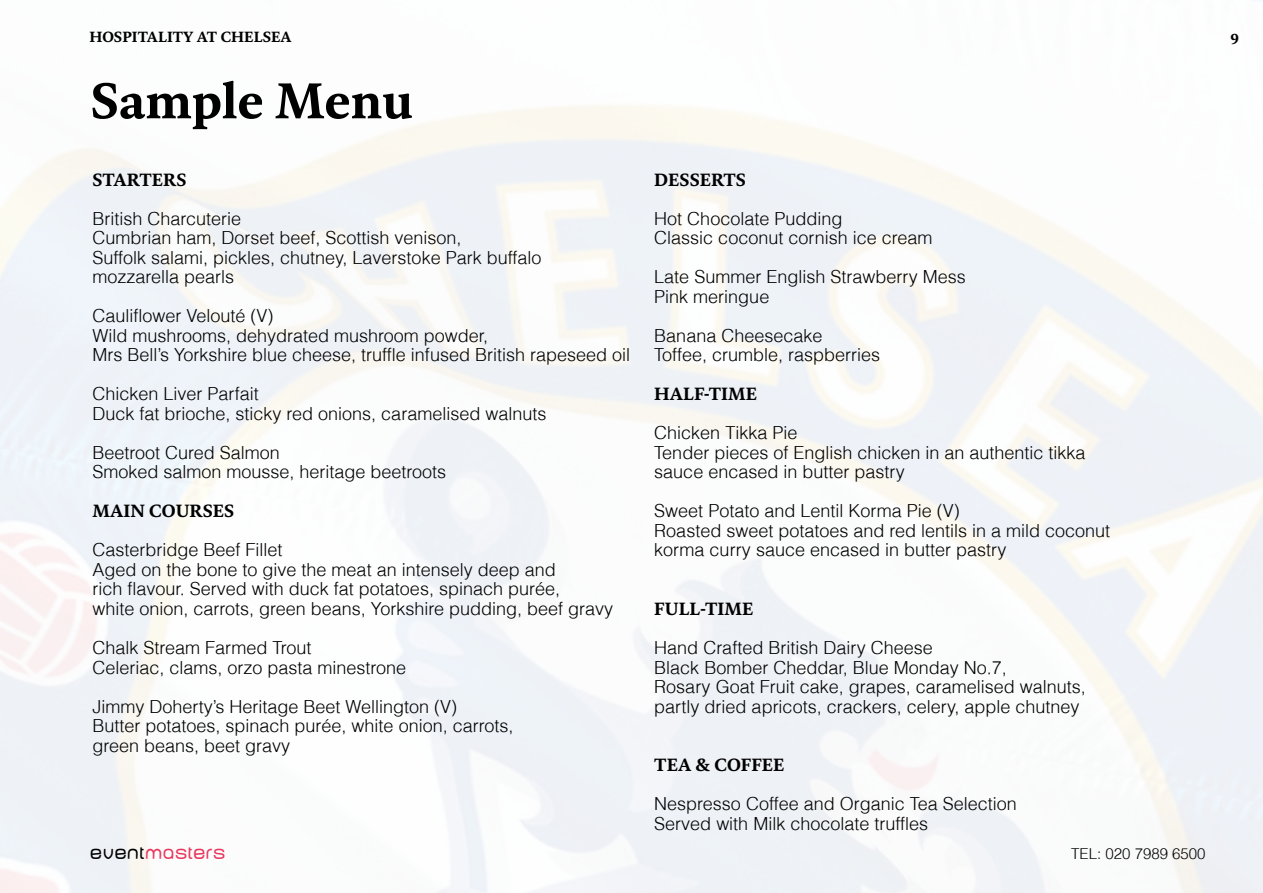
<style>
.page{position:relative;width:1263px;height:893px;background:#fff}
.page>*{position:absolute;margin:0;border:0;box-sizing:border-box;transform-origin:0 0}
.t1{font:700 51px "Kievit Serif";color:#000}
.t2{font:300 18px/19.5px "Helv";color:#000}
.t3{font:700 18px "Kievit Serif";color:#000}
.t4{font:18px "Baby Mine Plump";color:#e9355d}
.t5{font:700 15px "Kievit Serif";color:#000}
.t6{font:300 15px "Helv";color:#000}
.s1{color:#000}
</style>
<div class="page">
<p class="t5" style="left:89px;top:31px;width:204px">HOSPITALITY AT CHELSEA</p>
<h1 class="t1" style="left:90px;top:80px;width:324px">Sample Menu</h1>
<p class="t3" style="left:92px;top:172px;width:96px">STARTERS</p>
<p class="t2" style="left:92px;top:208px;width:450px">British Charcuterie<br>Cumbrian ham, Dorset beef, Scottish venison,<br>Suffolk salami, pickles, chutney, Laverstoke Park buffalo mozzarella pearls</p>
<p class="t2" style="left:92px;top:306px;width:539px">Cauliflower Velouté (V)<br>Wild mushrooms, dehydrated mushroom powder,<br>Mrs Bell’s Yorkshire blue cheese, truffle infused British rapeseed oil</p>
<p class="t2" style="left:92px;top:384px;width:455px">Chicken Liver Parfait<br>Duck fat brioche, sticky red onions, caramelised walnuts</p>
<p class="t2" style="left:92px;top:442px;width:355px">Beetroot Cured Salmon<br>Smoked salmon mousse, heritage beetroots</p>
<p class="t3" style="left:92px;top:504px;width:143px">MAIN COURSES</p>
<p class="t2" style="left:92px;top:540px;width:522px">Casterbridge Beef Fillet<br>Aged on the bone to give the meat an intensely deep and<br>rich flavour. Served with duck fat potatoes, spinach purée,<br>white onion, carrots, green beans, Yorkshire pudding, beef gravy</p>
<p class="t2" style="left:92px;top:637px;width:315px">Chalk Stream Farmed Trout<br>Celeriac, clams, orzo pasta minestrone</p>
<p class="t2" style="left:92px;top:696px;width:422px">Jimmy Doherty’s Heritage Beet Wellington (V)<br>Butter potatoes, spinach purée, white onion, carrots, green beans, beet gravy</p>
<p class="t3" style="left:654px;top:172px;width:93px">DESSERTS</p>
<p class="t2" style="left:654px;top:208px;width:280px">Hot Chocolate Pudding<br>Classic coconut cornish ice cream</p>
<p class="t2" style="left:654px;top:267px;width:313px">Late Summer English Strawberry Mess<br>Pink meringue</p>
<p class="t2" style="left:654px;top:325px;width:227px">Banana Cheesecake<br>Toffee, crumble, raspberries</p>
<p class="t3" style="left:654px;top:387px;width:104px">HALF-TIME</p>
<p class="t2" style="left:654px;top:423px;width:433px">Chicken Tikka Pie<br>Tender pieces of English chicken in an authentic tikka sauce encased in butter pastry</p>
<p class="t2" style="left:654px;top:501px;width:457px">Sweet Potato and Lentil Korma Pie (V)<br>Roasted sweet potatoes and red lentils in a mild coconut korma curry sauce encased in butter pastry</p>
<p class="t3" style="left:654px;top:601px;width:101px">FULL-TIME</p>
<p class="t2" style="left:654px;top:637px;width:433px">Hand Crafted British Dairy Cheese<br>Black Bomber Cheddar, Blue Monday No.7,<br>Rosary Goat Fruit cake, grapes, caramelised walnuts, partly dried apricots, crackers, celery, apple chutney</p>
<p class="t3" style="left:654px;top:757px;width:132px">TEA &amp; COFFEE</p>
<p class="t2" style="left:654px;top:793px;width:364px">Nespresso Coffee and Organic Tea Selection<br>Served with Milk chocolate truffles</p>
<p class="t4" style="left:90px;top:846px;width:137px"><span class="s1">event</span>masters</p>
<p class="t6" style="left:1071px;top:844px;width:136px">TEL: 020 7989 6500</p>
<p class="t5" style="left:1230px;top:30px;width:10px">9</p>
</div>
